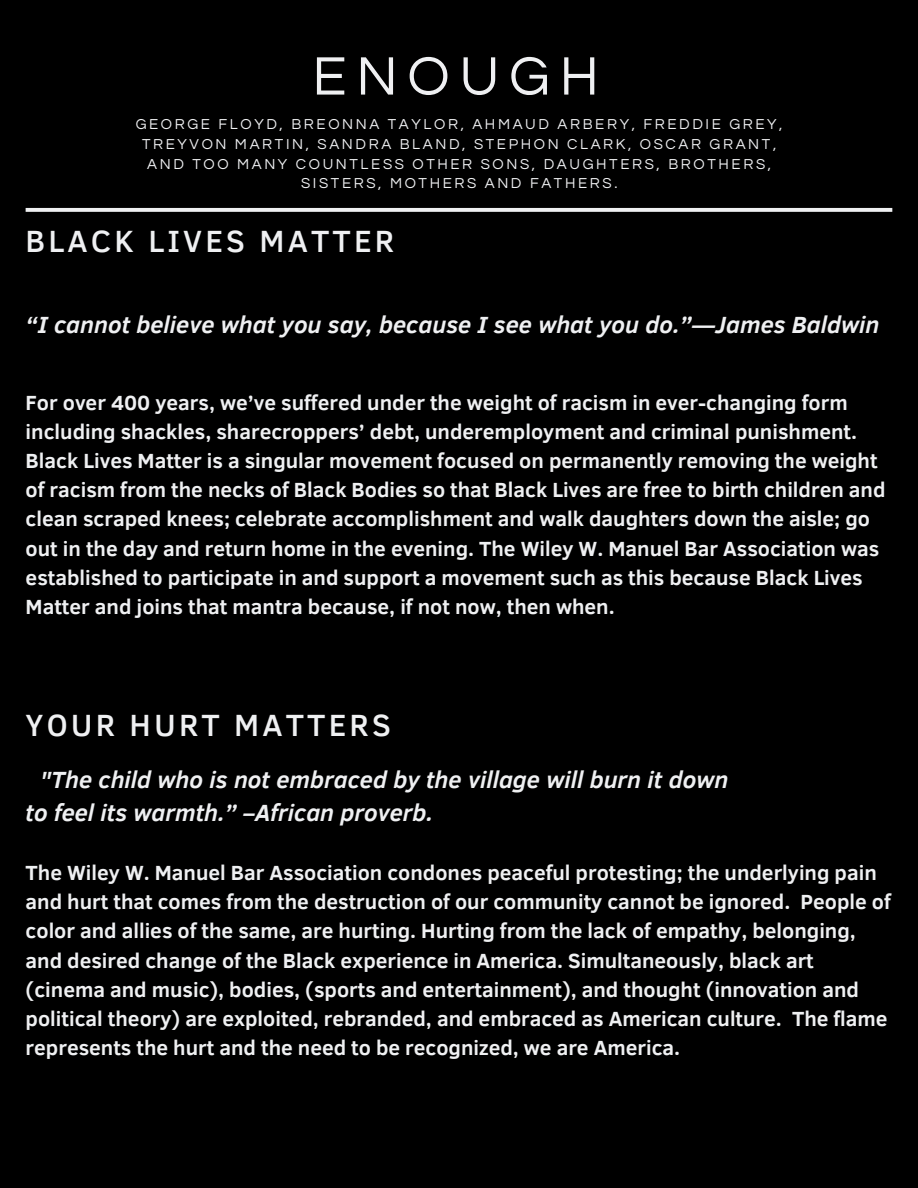
<style>
.page{position:relative;width:918px;height:1188px;background:#000}
.page>*{position:absolute;margin:0;border:0;box-sizing:border-box;transform-origin:0 0}
.t1{font:56.25px "Questrial";letter-spacing:.175em;color:#eff0f2}
.t2{font:500 31.5px "Clear Sans";letter-spacing:.1em;color:#eff0f2}
.t3{font:italic 700 24px/33px "Clear Sans";color:#eff0f2}
.t4{font:700 21px/29.1px "Clear Sans";color:#eff0f2}
.t5{font:15px/19.8px "Questrial";letter-spacing:.175em;color:#eff0f2;text-align:center}
.s1{font-style:normal;color:#000}
</style>
<div class="page">
<svg style="left:26px;top:208px;width:866px;height:4px;background:#e6e7e8"></svg>
<h1 class="t1" style="left:312px;top:48px;width:288px">ENOUGH</h1>
<p class="t5" style="left:136px;top:115px;width:648px">GEORGE FLOYD, BREONNA TAYLOR, AHMAUD ARBERY, FREDDIE GREY, TREYVON MARTIN, SANDRA BLAND, STEPHON CLARK, OSCAR GRANT, AND TOO MANY COUNTLESS OTHER SONS, DAUGHTERS, BROTHERS, SISTERS, MOTHERS AND FATHERS.</p>
<h2 class="t2" style="left:26px;top:218px;width:370px">BLACK LIVES MATTER</h2>
<p class="t3" style="left:26px;top:307px;width:855px">“I cannot believe what you say, because I see what you do.”—James Baldwin</p>
<p class="t4" style="left:26px;top:387px;width:861px">For over 400 years, we’ve suffered under the weight of racism in ever-changing form including shackles, sharecroppers’ debt, underemployment and criminal punishment.<br>Black Lives Matter is a singular movement focused on permanently removing the weight of racism from the necks of Black Bodies so that Black Lives are free to birth children and clean scraped knees; celebrate accomplishment and walk daughters down the aisle; go out in the day and return home in the evening. The Wiley W. Manuel Bar Association was established to participate in and support a movement such as this because Black Lives Matter and joins that mantra because, if not now, then when.</p>
<h2 class="t2" style="left:26px;top:702px;width:367px">YOUR HURT MATTERS</h2>
<p class="t3" style="left:26px;top:762px;width:704px"><span class="s1">S</span>"The child who is not embraced by the village will burn it down to feel its warmth.” –African proverb.</p>
<p class="t4" style="left:26px;top:857px;width:867px">The Wiley W. Manuel Bar Association condones peaceful protesting; the underlying pain and hurt that comes from the destruction of our community cannot be ignored. People of color and allies of the same, are hurting. Hurting from the lack of empathy, belonging, and desired change of the Black experience in America. Simultaneously, black art (cinema and music), bodies, (sports and entertainment), and thought (innovation and political theory) are exploited, rebranded, and embraced as American culture. The flame represents the hurt and the need to be recognized, we are America.</p>
</div>
